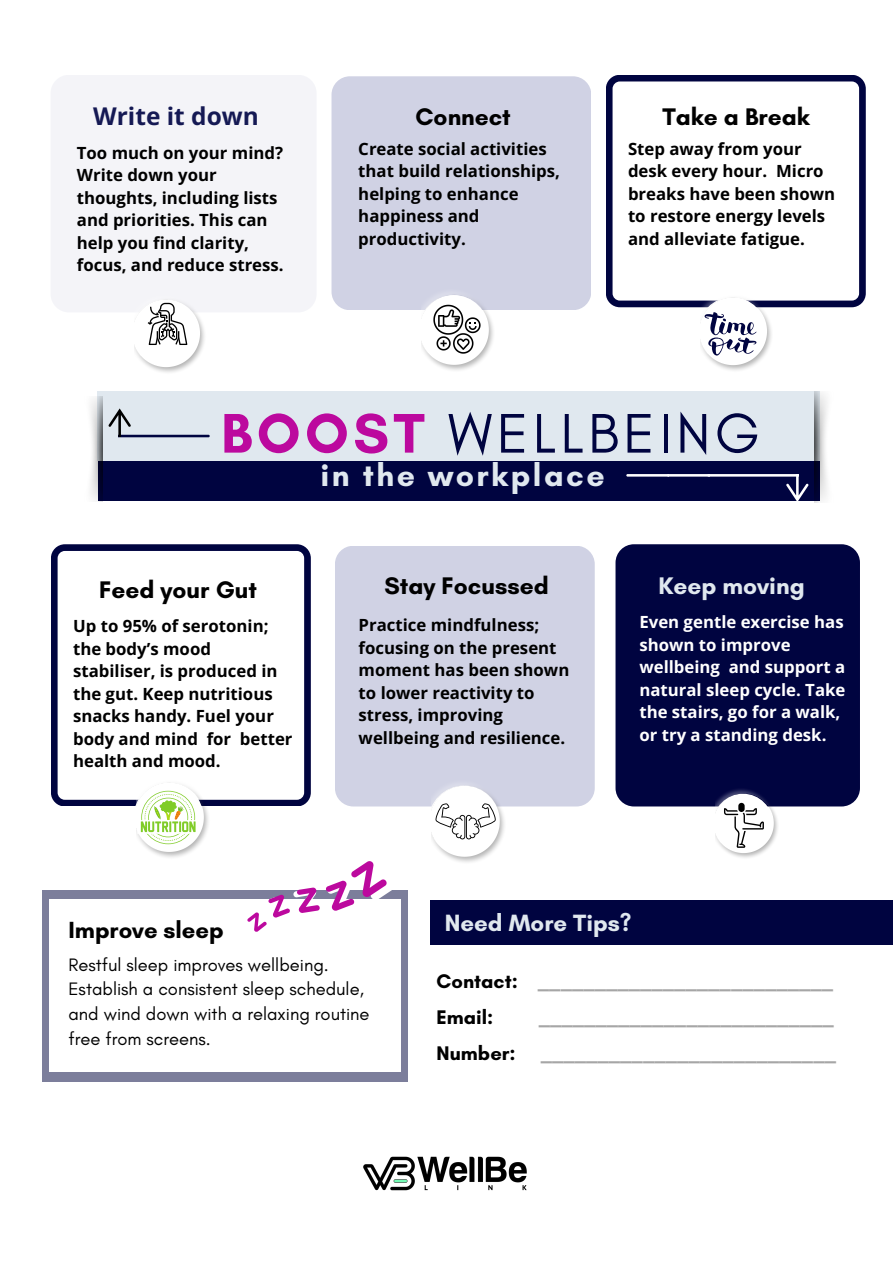
<style>
.page{position:relative;width:893px;height:1263px;background:#fff}
.page>*{position:absolute;margin:0;border:0;box-sizing:border-box;transform-origin:0 0}
.t1{font:56.78px "Glacial Indifference";letter-spacing:.08em;color:#000440}
.t2{font:700 32.03px "Glacial Indifference";letter-spacing:.08em;color:#e0e8ef}
.t3{font:700 24.45px "Glacial Indifference";color:#000}
.t4{font:700 24.45px "Open Sans";color:#151954}
.t5{font:700 24.45px "Glacial Indifference";color:#e0e8ef}
.t6{font:700 24px "Glacial Indifference";color:#e0e8ef}
.t7{font:700 23.77px "Glacial Indifference";color:#000}
.t8{font:700 20.1px/36px "Glacial Indifference";color:#a6a6a6}
.t9{font:700 20.1px "Glacial Indifference";color:#000}
.t10{font:18.38px/24.8px "Glacial Indifference";color:#000}
.t11{font:700 16.8px/22.5px "Open Sans";color:#000}
.t12{font:700 16.8px/22.5px "Open Sans";color:#fff}
.s1{font-weight:700;color:#bc099e}
.s2{color:#000}
</style>
<div class="page">
<div style="left:335px;top:546px;width:260px;height:260px;background:#d0d2e4;border-radius:18px"></div>
<svg style="left:51px;top:544px;width:260px;height:262px"></svg>
<div style="left:615px;top:544px;width:245px;height:262px;background:#000440;border-radius:18px"></div>
<img style="left:136px;top:775px;width:74px;height:82px">
<svg style="left:137px;top:820px;width:62px;height:14px"></svg>
<svg style="left:141px;top:791px;width:55px;height:53px"></svg>
<img style="left:431px;top:785px;width:75px;height:77px">
<svg style="left:435px;top:803px;width:61px;height:36px"></svg>
<img style="left:715px;top:789px;width:64px;height:69px">
<div style="left:738px;top:803px;width:6px;height:9px;background:#000;border-radius:3px"></div>
<svg style="left:724px;top:808px;width:40px;height:40px"></svg>
<div style="left:331px;top:76px;width:260px;height:234px;background:#d0d2e4;border-radius:18px"></div>
<div style="left:51px;top:75px;width:266px;height:237px;background:#f4f4f8;border-radius:18px"></div>
<svg style="left:606px;top:75px;width:259px;height:232px"></svg>
<div style="left:98px;top:461px;width:722px;height:40px;background:#000440"></div>
<svg style="left:626px;top:474px;width:183px;height:27px"></svg>
<div style="left:98px;top:391px;width:722px;height:70px;background:#e0e8ef"></div>
<svg style="left:108px;top:409px;width:102px;height:29px"></svg>
<img style="left:814px;top:392px;width:13px;height:111px">
<img style="left:90px;top:396px;width:12px;height:105px">
<div style="left:430px;top:900px;width:463px;height:44px;background:#000440"></div>
<img style="left:363px;top:1156px;width:164px;height:35px">
<img style="left:421px;top:295px;width:72px;height:75px">
<img style="left:134px;top:300px;width:71px;height:73px">
<img style="left:700px;top:290px;width:72px;height:81px">
<svg style="left:433px;top:305px;width:47px;height:49px"></svg>
<svg style="left:704px;top:312px;width:52px;height:43px"></svg>
<svg style="left:148px;top:303px;width:39px;height:42px"></svg>
<div style="left:42px;top:890px;width:366px;height:192px;background:#7c7e9b"></div>
<div style="left:49px;top:899px;width:351px;height:172px;background:#fff"></div>
<svg style="left:247px;top:861px;width:145px;height:71px"></svg>
<h2 class="t4" style="left:93px;top:98px;width:167px">Write it down</h2>
<p class="t11" style="left:77px;top:141px;width:208px">Too much on your mind?<br>Write down your thoughts, including lists and priorities. This can help you find clarity, focus, and reduce stress.</p>
<p class="t3" style="left:415px;top:101px;width:97px">Connect</p>
<h1 class="t11" style="left:358px;top:137px;width:203px">Create social activities that build relationships, helping to enhance happiness and productivity.</h1>
<p class="t3" style="left:662px;top:101px;width:149px">Take a Break</p>
<h3 class="t11" style="left:628px;top:137px;width:209px">Step away from your desk every hour. Micro breaks have been shown to restore energy levels and alleviate fatigue.</h3>
<p class="t1" style="left:221px;top:399px;width:540px"><span class="s1">BOOST</span> WELLBEING</p>
<p class="t2" style="left:320px;top:455px;width:286px">in the workplace</p>
<p class="t3" style="left:384px;top:571px;width:166px">Stay Focussed</p>
<p class="t11" style="left:359px;top:613px;width:212px">Practice mindfulness; focusing on the present moment has been shown to lower reactivity to stress, improving wellbeing and resilience.</p>
<p class="t3" style="left:99px;top:575px;width:159px">Feed your Gut</p>
<p class="t5" style="left:658px;top:571px;width:148px">Keep moving</p>
<p class="t12" style="left:639px;top:610px;width:207px">Even gentle exercise has shown to improve wellbeing and support a natural sleep cycle. Take the stairs, go for a walk, or try a standing desk.</p>
<p class="t11" style="left:73px;top:615px;width:221px">Up to 95% of serotonin; the body’s mood stabiliser, is produced in the gut. Keep nutritious snacks handy. Fuel your body and mind for better health and mood.</p>
<p class="t7" style="left:68px;top:915px;width:157px">Improve sleep</p>
<p class="t10" style="left:68px;top:952px;width:303px">Restful sleep improves wellbeing.<br>Establish a consistent sleep schedule, and wind down with a relaxing routine free from screens.</p>
<p class="t6" style="left:445px;top:908px;width:188px">Need More Tips?</p>
<p class="t8" style="left:436px;top:962px;width:398px"><span class="s2">Contact:</span> __________________________<br><span class="s2">Email:</span></p>
<p class="t8" style="left:539px;top:998px;width:297px">__________________________</p>
<p class="t9" style="left:436px;top:1040px;width:81px">Number:</p>
<p class="t8" style="left:541px;top:1034px;width:297px">__________________________</p>
</div>
